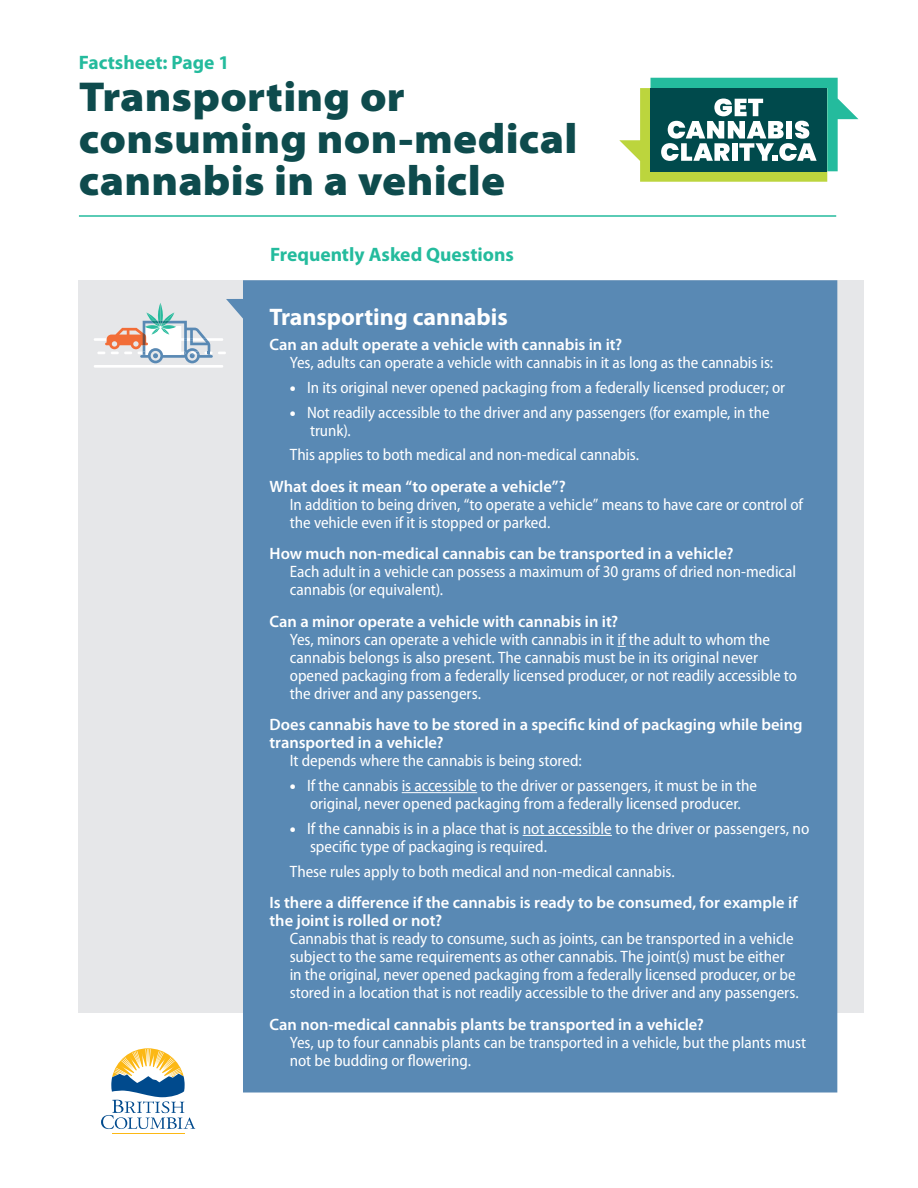
<style>
.page{position:relative;width:918px;height:1188px;background:#fff}
.page>*{position:absolute;margin:0;border:0;box-sizing:border-box;transform-origin:0 0}
.t1{font:900 semi-expanded 42px/42px "Myriad Pro";letter-spacing:.005em;color:#0e4b4d}
.head{font:700 24px "Myriad Pro";letter-spacing:-.005em;color:#fff}
.t2{font:700 19.5px "Myriad Pro";color:#24bb9d}
.bullets{font:semi-condensed 16.5px/18px "Myriad Pro";letter-spacing:-.005em;color:#fff}
.body{font:600 16.5px/18px "Myriad Pro";letter-spacing:-.005em;color:#fff}
.s1{font-weight:900;font-stretch:normal}
</style>
<div class="page">
<hr style="left:79px;top:215px;width:757px;height:2px;background:#24bb9d">
<svg style="left:619px;top:78px;width:239px;height:104px"></svg>
<div style="left:79px;top:280px;width:785px;height:732px;background:#e6e7e9"></div>
<hr style="left:112px;top:1133px;width:72px;height:1px;background:#fcb814">
<svg style="left:101px;top:1048px;width:94px;height:81px"></svg>
<div style="left:226px;top:280px;width:611px;height:813px;background:#5989b4"></div>
<hr style="left:402px;top:792px;width:75px;height:1px;background:#fff">
<hr style="left:523px;top:835px;width:89px;height:1px;background:#fff">
<hr style="left:94px;top:365px;width:129px;height:3px;background:#fff">
<hr style="left:94px;top:338px;width:129px;height:3px;background:#fff">
<svg style="left:97px;top:303px;width:129px;height:60px"></svg>
<p class="t2" style="left:79px;top:51px;width:152px">Factsheet: Page 1</p>
<p class="t1" style="left:79px;top:76px;width:500px">Transporting or consuming non-medical cannabis in a vehicle</p>
<p class="t2" style="left:270px;top:243px;width:245px">Frequently Asked Questions</p>
<p class="head" style="left:270px;top:304px;width:240px">Transporting cannabis</p>
<p class="body" style="left:270px;top:336px;width:354px">Can an adult operate a vehicle with cannabis in it?</p>
<p class="bullets" style="left:290px;top:354px;width:485px">Yes, adults can operate a vehicle with cannabis in it as long as the cannabis is:</p>
<p class="bullets" style="left:290px;top:379px;width:497px"><span class="s1">•</span> In its original never opened packaging from a federally licensed producer; or</p>
<p class="bullets" style="left:310px;top:403px;width:461px;text-indent:-20px"><span class="s1">•</span> Not readily accessible to the driver and any passengers (for example, in the trunk).</p>
<p class="bullets" style="left:290px;top:446px;width:351px">This applies to both medical and non-medical cannabis.</p>
<p class="body" style="left:270px;top:477px;width:298px">What does it mean “to operate a vehicle”?</p>
<p class="bullets" style="left:290px;top:496px;width:515px">In addition to being driven, “to operate a vehicle” means to have care or control of the vehicle even if it is stopped or parked.</p>
<p class="body" style="left:270px;top:545px;width:465px">How much non-medical cannabis can be transported in a vehicle?</p>
<p class="bullets" style="left:290px;top:563px;width:508px">Each adult in a vehicle can possess a maximum of 30 grams of dried non-medical cannabis (or equivalent).</p>
<p class="body" style="left:270px;top:612px;width:350px">Can a minor operate a vehicle with cannabis in it?</p>
<p class="bullets" style="left:290px;top:631px;width:509px">Yes, minors can operate a vehicle with cannabis in it if the adult to whom the cannabis belongs is also present. The cannabis must be in its original never opened packaging from a federally licensed producer, or not readily accessible to the driver and any passengers.</p>
<p class="body" style="left:270px;top:716px;width:535px">Does cannabis have to be stored in a specific kind of packaging while being transported in a vehicle?</p>
<p class="bullets" style="left:290px;top:752px;width:293px">It depends where the cannabis is being stored:</p>
<p class="bullets" style="left:290px;top:777px;width:469px;text-align:center"><span class="s1">•</span> If the cannabis is accessible to the driver or passengers, it must be in the original, never opened packaging from a federally licensed producer.</p>
<p class="bullets" style="left:310px;top:820px;width:501px;text-indent:-20px"><span class="s1">•</span> If the cannabis is in a place that is not accessible to the driver or passengers, no specific type of packaging is required.</p>
<p class="bullets" style="left:290px;top:862px;width:387px">These rules apply to both medical and non-medical cannabis.</p>
<p class="body" style="left:270px;top:894px;width:530px">Is there a difference if the cannabis is ready to be consumed, for example if the joint is rolled or not?</p>
<p class="bullets" style="left:290px;top:930px;width:510px">Cannabis that is ready to consume, such as joints, can be transported in a vehicle subject to the same requirements as other cannabis. The joint(s) must be either in the original, never opened packaging from a federally licensed producer, or be stored in a location that is not readily accessible to the driver and any passengers.</p>
<p class="body" style="left:270px;top:1015px;width:436px">Can non-medical cannabis plants be transported in a vehicle?</p>
<p class="bullets" style="left:290px;top:1033px;width:518px">Yes, up to four cannabis plants can be transported in a vehicle, but the plants must not be budding or flowering.</p>
</div>
